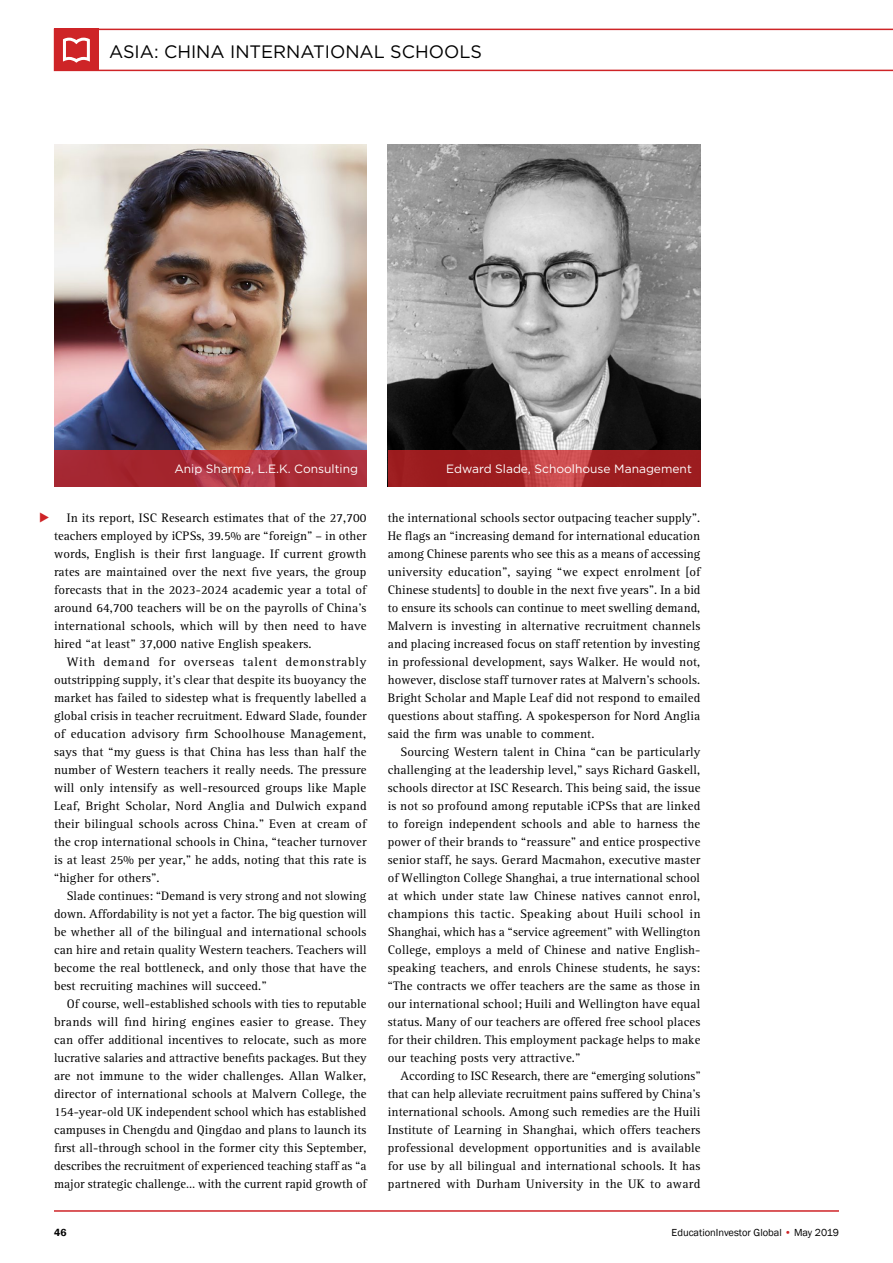
<style>
.page{position:relative;width:893px;height:1263px;background:#fff}
.page>*{position:absolute;margin:0;border:0;box-sizing:border-box;transform-origin:0 0}
.t1{font:21px "MS Gothic";color:#ce2427}
.t2{font:18px "Gotham";color:#000}
.t3{font:12.75px/18px "Agfa Rotis Serif";letter-spacing:.01em;color:#000;text-align:justify}
.t4{font:12px "Gotham";color:#fff}
.t5{font:10.5px "Franklin Gothic";color:#000}
.t6{font:600 10.5px "Franklin Gothic";color:#000}
.s1{color:#ce2427}
</style>
<div class="page">
<svg style="left:54px;top:29px;width:839px;height:42px"></svg>
<hr style="left:54px;top:1210px;width:785px;height:2px;background:#ce2427">
<img style="left:388px;top:144px;width:312px;height:306px">
<img style="left:54px;top:144px;width:313px;height:306px">
<svg style="left:388px;top:450px;width:312px;height:36px;background:#a52628"></svg>
<svg style="left:54px;top:450px;width:313px;height:36px;background:#aa2d37"></svg>
<h2 class="t2" style="left:109px;top:41px;width:374px">ASIA: CHINA INTERNATIONAL SCHOOLS</h2>
<p class="t4" style="left:174px;top:462px;width:185px">Anip Sharma, L.E.K. Consulting</p>
<p class="t4" style="left:446px;top:462px;width:247px">Edward Slade, Schoolhouse Management</p>
<h1 class="t1" style="left:39px;top:507px;width:12px">▶</h1>
<p class="t3" style="left:54px;top:509px;width:314px;text-indent:13px">In its report, ISC Research estimates that of the 27,700 teachers employed by iCPSs, 39.5% are “foreign” – in other words, English is their first language. If current growth rates are maintained over the next five years, the group forecasts that in the 2023-2024 academic year a total of around 64,700 teachers will be on the payrolls of China’s international schools, which will by then need to have hired “at least” 37,000 native English speakers.</p>
<p class="t3" style="left:54px;top:653px;width:314px;text-indent:13px">With demand for overseas talent demonstrably outstripping supply, it’s clear that despite its buoyancy the market has failed to sidestep what is frequently labelled a global crisis in teacher recruitment. Edward Slade, founder of education advisory firm Schoolhouse Management, says that “my guess is that China has less than half the number of Western teachers it really needs. The pressure will only intensify as well-resourced groups like Maple Leaf, Bright Scholar, Nord Anglia and Dulwich expand their bilingual schools across China.” Even at cream of the crop international schools in China, “teacher turnover is at least 25% per year,” he adds, noting that this rate is “higher for others”.</p>
<p class="t3" style="left:54px;top:887px;width:314px;text-indent:13px">Slade continues: “Demand is very strong and not slowing down. Affordability is not yet a factor. The big question will be whether all of the bilingual and international schools can hire and retain quality Western teachers. Teachers will become the real bottleneck, and only those that have the best recruiting machines will succeed.”</p>
<p class="t3" style="left:54px;top:995px;width:314px;text-indent:13px">Of course, well-established schools with ties to reputable brands will find hiring engines easier to grease. They can offer additional incentives to relocate, such as more lucrative salaries and attractive benefits packages. But they are not immune to the wider challenges. Allan Walker, director of international schools at Malvern College, the 154-year-old UK independent school which has established campuses in Chengdu and Qingdao and plans to launch its first all-through school in the former city this September, describes the recruitment of experienced teaching staff as “a major strategic challenge… with the current rapid growth of</p>
<p class="t3" style="left:388px;top:509px;width:314px">the international schools sector outpacing teacher supply”.<br>He flags an “increasing demand for international education among Chinese parents who see this as a means of accessing university education”, saying “we expect enrolment [of Chinese students] to double in the next five years”. In a bid to ensure its schools can continue to meet swelling demand, Malvern is investing in alternative recruitment channels and placing increased focus on staff retention by investing in professional development, says Walker. He would not, however, disclose staff turnover rates at Malvern’s schools.<br>Bright Scholar and Maple Leaf did not respond to emailed questions about staffing. A spokesperson for Nord Anglia said the firm was unable to comment.</p>
<p class="t3" style="left:388px;top:743px;width:314px;text-indent:13px">Sourcing Western talent in China “can be particularly challenging at the leadership level,” says Richard Gaskell, schools director at ISC Research. This being said, the issue is not so profound among reputable iCPSs that are linked to foreign independent schools and able to harness the power of their brands to “reassure” and entice prospective senior staff, he says. Gerard Macmahon, executive master of Wellington College Shanghai, a true international school at which under state law Chinese natives cannot enrol, champions this tactic. Speaking about Huili school in Shanghai, which has a “service agreement” with Wellington College, employs a meld of Chinese and native English&shy;speaking teachers, and enrols Chinese students, he says: “The contracts we offer teachers are the same as those in our international school; Huili and Wellington have equal status. Many of our teachers are offered free school places for their children. This employment package helps to make our teaching posts very attractive.”</p>
<p class="t3" style="left:388px;top:1067px;width:314px;text-indent:13px">According to ISC Research, there are “emerging solutions” that can help alleviate recruitment pains suffered by China’s international schools. Among such remedies are the Huili Institute of Learning in Shanghai, which offers teachers professional development opportunities and is available for use by all bilingual and international schools. It has partnered with Durham University in the UK to award</p>
<p class="t6" style="left:54px;top:1226px;width:14px">46</p>
<p class="t5" style="left:672px;top:1226px;width:169px">EducationInvestor Global <span class="s1">•</span> May 2019</p>
</div>
